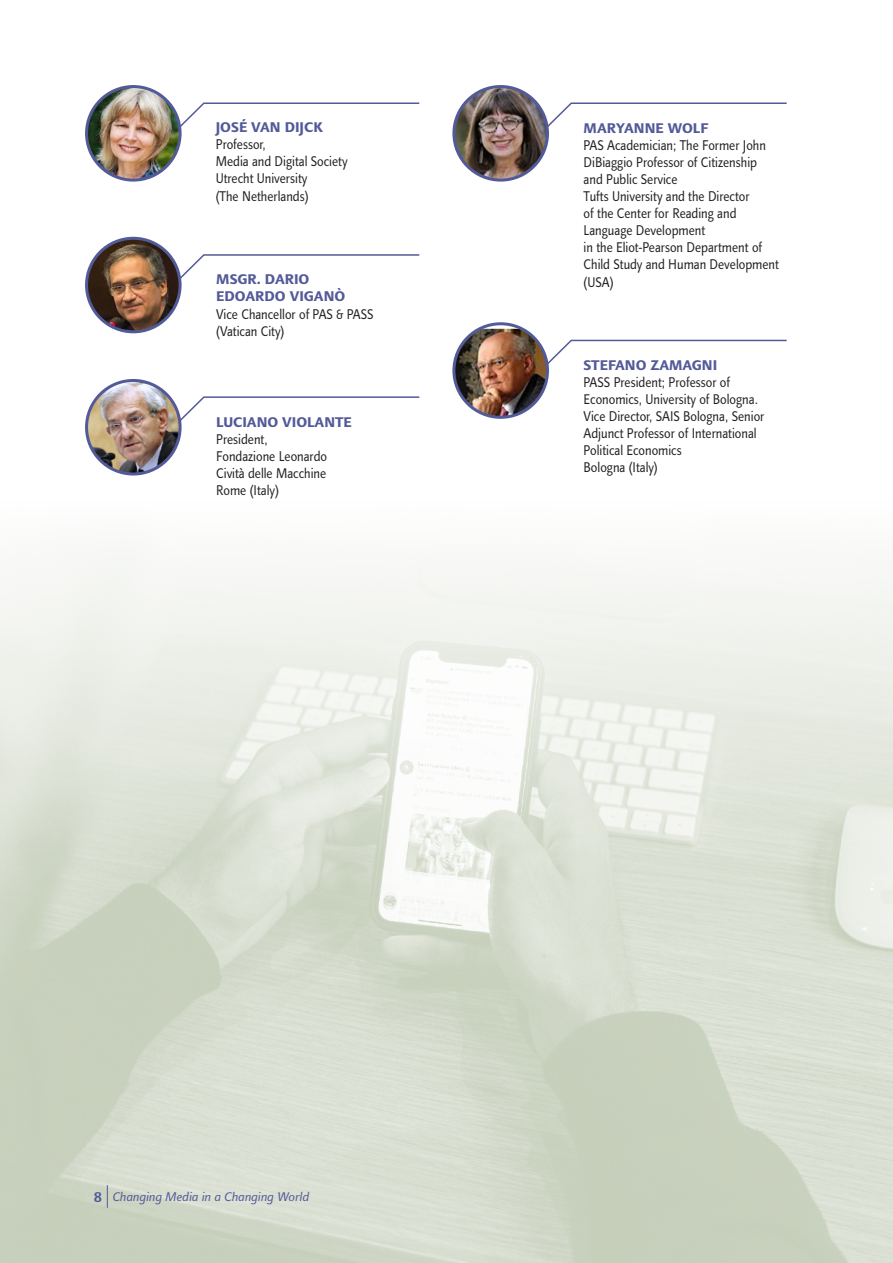
<style>
.page{position:relative;width:893px;height:1263px;background:#fff}
.page>*{position:absolute;margin:0;border:0;box-sizing:border-box;transform-origin:0 0}
.t1{font:700 15px "Linotype Finnegan";color:#535a98}
.t2{font:14.25px/17.1px "Linotype Finnegan";color:#231f20;scale:.9 1}
.t3{font:800 14.25px "Linotype Finnegan";color:#535a98}
.t4{font:italic 12.75px "Linotype Finnegan";color:#535a98}
</style>
<div class="page">
<img style="left:0;top:449px;width:893px;height:814px">
<svg style="left:107px;top:1185px;width:1px;height:23px"></svg>
<svg style="left:547px;top:339px;width:240px;height:25px"></svg>
<img style="left:456px;top:329px;width:91px;height:88px">
<div style="left:452px;top:322px;width:97px;height:97px;border:3px solid #535a98;border-radius:50%"></div>
<svg style="left:535px;top:102px;width:252px;height:25px"></svg>
<img style="left:454px;top:87px;width:93px;height:93px;border-radius:47px">
<div style="left:452px;top:85px;width:97px;height:97px;border:3px solid #535a98;border-radius:50%"></div>
<svg style="left:169px;top:396px;width:251px;height:24px"></svg>
<img style="left:87px;top:380px;width:93px;height:94px;border-radius:47px">
<div style="left:85px;top:379px;width:97px;height:96px;border:3px solid #535a98;border-radius:50%"></div>
<svg style="left:168px;top:253px;width:252px;height:25px"></svg>
<img style="left:87px;top:238px;width:93px;height:94px;border-radius:47px">
<div style="left:85px;top:237px;width:97px;height:96px;border:3px solid #535a98;border-radius:50%"></div>
<svg style="left:168px;top:102px;width:252px;height:25px"></svg>
<img style="left:87px;top:87px;width:93px;height:93px;border-radius:47px">
<div style="left:85px;top:85px;width:97px;height:97px;border:3px solid #535a98;border-radius:50%"></div>
<p class="t3" style="left:216px;top:119px;width:109px">JOSÉ VAN DIJCK</p>
<p class="t2" style="left:216px;top:136px;width:57px">Professor,</p>
<p class="t2" style="left:216px;top:153px;width:148px">Media and Digital Society</p>
<p class="t2" style="left:216px;top:170px;width:103px">Utrecht University</p>
<p class="t2" style="left:216px;top:187px;width:105px">(The Netherlands)</p>
<p class="t3" style="left:216px;top:271px;width:95px">MSGR. DARIO</p>
<p class="t3" style="left:216px;top:288px;width:131px">EDOARDO VIGANÒ</p>
<p class="t2" style="left:216px;top:305px;width:176px">Vice Chancellor of PAS &amp; PASS</p>
<p class="t2" style="left:216px;top:322px;width:77px">(Vatican City)</p>
<p class="t3" style="left:216px;top:413px;width:137px">LUCIANO VIOLANTE</p>
<p class="t2" style="left:216px;top:430px;width:59px">President,</p>
<p class="t2" style="left:216px;top:448px;width:125px">Fondazione Leonardo</p>
<p class="t2" style="left:216px;top:465px;width:124px">Cività delle Macchine</p>
<p class="t2" style="left:216px;top:482px;width:71px">Rome (Italy)</p>
<p class="t3" style="left:584px;top:119px;width:126px">MARYANNE WOLF</p>
<p class="t2" style="left:584px;top:137px;width:204px">PAS Academician; The Former John<br>DiBiaggio Professor of Citizenship</p>
<p class="t2" style="left:584px;top:171px;width:106px">and Public Service</p>
<p class="t2" style="left:584px;top:188px;width:186px">Tufts University and the Director</p>
<p class="t2" style="left:584px;top:205px;width:171px">of the Center for Reading and<br>Language Development</p>
<p class="t2" style="left:584px;top:239px;width:219px">in the Eliot-Pearson Department of<br>Child Study and Human Development</p>
<p class="t2" style="left:584px;top:273px;width:35px">(USA)</p>
<p class="t3" style="left:584px;top:357px;width:135px">STEFANO ZAMAGNI</p>
<p class="t2" style="left:584px;top:374px;width:195px">PASS President; Professor of<br>Economics, University of Bologna.</p>
<p class="t2" style="left:584px;top:408px;width:202px">Vice Director, SAIS Bologna, Senior<br>Adjunct Professor of International<br>Political Economics</p>
<p class="t2" style="left:584px;top:459px;width:84px">Bologna (Italy)</p>
<p class="t1" style="left:94px;top:1188px;width:10px">8</p>
<p class="t4" style="left:113px;top:1189px;width:198px">Changing Media in a Changing World</p>
</div>
